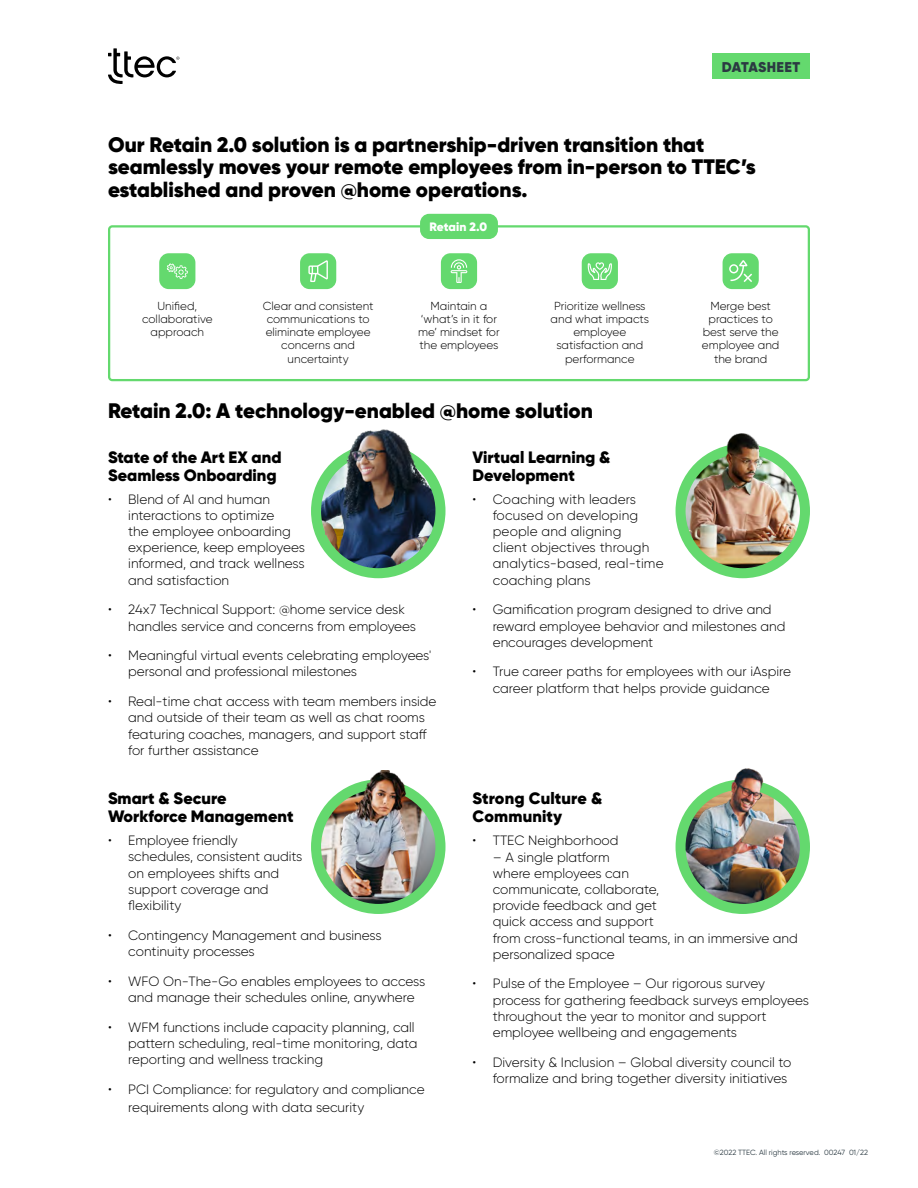
<style>
.page{position:relative;width:918px;height:1188px;background:#fff}
.page>*{position:absolute;margin:0;border:0;box-sizing:border-box;transform-origin:0 0}
.t1{font:900 21px/22.5px "Gilroy";color:#000}
.t2{font:900 16.5px/18px "Gilroy";color:#000}
.t3{font:900 14.1px "Gilroy";letter-spacing:.02em;color:#2b3a42}
.t4{font:300 13.5px/16.2px "Gilroy";color:#000}
.t5{font:900 12.15px "Gilroy";color:#fff}
.t6{font:300 11.7px/13px "Gilroy";color:#000;text-align:center}
.t7{font:7.5px "Gilroy";color:#2b3a42}
</style>
<div class="page">
<div style="left:108px;top:225px;width:702px;height:156px;border:2px solid #64d96e;border-radius:3px"></div>
<svg style="left:108px;top:48px;width:71px;height:36px"></svg>
<div style="left:712px;top:53px;width:98px;height:26px;background:#64d96e"></div>
<img style="left:316px;top:449px;width:124px;height:124px;border-radius:62px">
<div style="left:311px;top:444px;width:135px;height:134px;border:10px solid #64d96e;border-radius:50%"></div>
<img style="left:325px;top:429px;width:101px;height:105px">
<img style="left:681px;top:452px;width:124px;height:118px">
<div style="left:676px;top:444px;width:134px;height:134px;border:10px solid #64d96e;border-radius:50%"></div>
<img style="left:700px;top:433px;width:76px;height:80px">
<img style="left:316px;top:785px;width:124px;height:124px;border-radius:62px">
<div style="left:311px;top:779px;width:135px;height:135px;border:10px solid #64d96e;border-radius:50%"></div>
<img style="left:334px;top:770px;width:84px;height:71px">
<img style="left:681px;top:785px;width:124px;height:124px;border-radius:62px">
<div style="left:676px;top:779px;width:134px;height:135px;border:10px solid #64d96e;border-radius:50%"></div>
<img style="left:699px;top:768px;width:75px;height:101px">
<div style="left:420px;top:214px;width:78px;height:25px;background:#64d96e;border-radius:9px"></div>
<div style="left:159px;top:253px;width:36px;height:36px;background:#64d96e;border-radius:9px"></div>
<svg style="left:167px;top:263px;width:21px;height:16px"></svg>
<div style="left:300px;top:253px;width:36px;height:36px;background:#64d96e;border-radius:9px"></div>
<svg style="left:308px;top:260px;width:20px;height:22px"></svg>
<div style="left:441px;top:253px;width:36px;height:36px;background:#64d96e;border-radius:9px"></div>
<svg style="left:451px;top:259px;width:16px;height:24px"></svg>
<div style="left:582px;top:253px;width:36px;height:36px;background:#64d96e;border-radius:9px"></div>
<svg style="left:587px;top:262px;width:25px;height:18px"></svg>
<div style="left:723px;top:253px;width:36px;height:36px;background:#64d96e;border-radius:9px"></div>
<svg style="left:729px;top:260px;width:23px;height:22px"></svg>
<p class="t3" style="left:722px;top:58px;width:80px">DATASHEET</p>
<h1 class="t1" style="left:108px;top:133px;width:649px">Our Retain 2.0 solution is a partnership-driven transition that seamlessly moves your remote employees from in-person to TTEC’s established and proven @home operations.</h1>
<p class="t5" style="left:429px;top:219px;width:59px">Retain 2.0</p>
<p class="t6" style="left:142px;top:299px;width:72px">Unified, collaborative approach</p>
<p class="t6" style="left:263px;top:299px;width:112px">Clear and consistent communications to eliminate employee concerns and uncertainty</p>
<p class="t6" style="left:418px;top:299px;width:83px">Maintain a ‘what’s in it for me’ mindset for the employees</p>
<p class="t6" style="left:551px;top:299px;width:100px">Prioritize wellness and what impacts employee satisfaction and performance</p>
<p class="t6" style="left:702px;top:299px;width:79px">Merge best practices to best serve the employee and the brand</p>
<h1 class="t1" style="left:108px;top:399px;width:486px">Retain 2.0: A technology-enabled @home solution</h1>
<p class="t2" style="left:108px;top:448px;width:175px">State of the Art EX and<br>Seamless Onboarding</p>
<p class="t4" style="left:128px;top:491px;width:178px;text-indent:-20px">• Blend of AI and human interactions to optimize<br>the employee onboarding experience, keep employees informed, and track wellness and satisfaction</p>
<p class="t4" style="left:128px;top:601px;width:289px;text-indent:-20px">• 24x7 Technical Support: @home service desk handles service and concerns from employees</p>
<p class="t4" style="left:128px;top:647px;width:305px;text-indent:-20px">• Meaningful virtual events celebrating employees' personal and professional milestones</p>
<p class="t4" style="left:128px;top:693px;width:310px;text-indent:-20px">• Real-time chat access with team members inside and outside of their team as well as chat rooms featuring coaches, managers, and support staff for further assistance</p>
<p class="t2" style="left:108px;top:789px;width:187px">Smart &amp; Secure<br>Workforce Management</p>
<p class="t4" style="left:128px;top:832px;width:176px;text-indent:-20px">• Employee friendly schedules, consistent audits on employees shifts and support coverage and flexibility</p>
<p class="t4" style="left:128px;top:927px;width:255px;text-indent:-20px">• Contingency Management and business continuity processes</p>
<p class="t4" style="left:128px;top:973px;width:298px;text-indent:-20px">• WFO On-The-Go enables employees to access and manage their schedules online, anywhere</p>
<p class="t4" style="left:128px;top:1019px;width:291px;text-indent:-20px">• WFM functions include capacity planning, call pattern scheduling, real-time monitoring, data reporting and wellness tracking</p>
<p class="t4" style="left:128px;top:1080px;width:298px;line-height:18px;text-indent:-20px">• PCI Compliance: for regulatory and compliance requirements along with data security</p>
<p class="t2" style="left:472px;top:448px;width:139px">Virtual Learning &amp;<br>Development</p>
<p class="t4" style="left:493px;top:491px;width:172px;text-indent:-20px">• Coaching with leaders focused on developing people and aligning<br>client objectives through analytics-based, real-time coaching plans</p>
<p class="t4" style="left:493px;top:601px;width:294px;text-indent:-20px">• Gamification program designed to drive and reward employee behavior and milestones and encourages development</p>
<p class="t4" style="left:472px;top:664px;width:320px;text-align:center">• True career paths for employees with our iAspire career platform that helps provide guidance</p>
<p class="t2" style="left:472px;top:790px;width:131px">Strong Culture &amp;<br>Community</p>
<p class="t4" style="left:472px;top:832px;width:148px">• TTEC Neighborhood</p>
<p class="t4" style="left:493px;top:849px;width:307px">– A single platform<br>where employees can<br>communicate, collaborate,<br>provide feedback and get<br>quick access and support<br>from cross-functional teams, in an immersive and personalized space</p>
<p class="t4" style="left:493px;top:975px;width:318px;text-indent:-20px">• Pulse of the Employee – Our rigorous survey process for gathering feedback surveys employees throughout the year to monitor and support employee wellbeing and engagements</p>
<p class="t4" style="left:472px;top:1054px;width:320px;text-align:right">• Diversity &amp; Inclusion – Global diversity council to formalize and bring together diversity initiatives</p>
<p class="t7" style="left:714px;top:1148px;width:156px">©2022 TTEC. All rights reserved. 00247 01/22</p>
</div>
